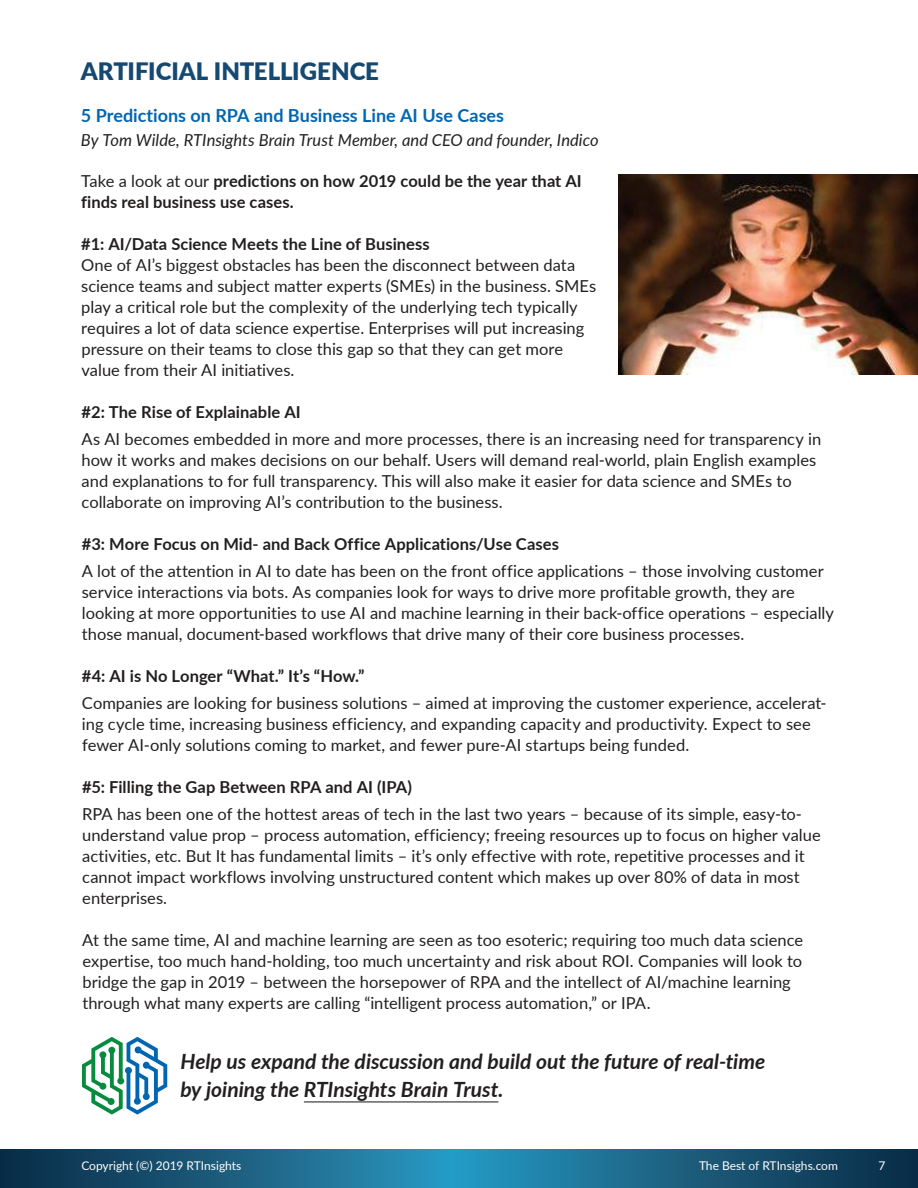
<style>
.page{position:relative;width:918px;height:1188px;background:#fff}
.page>*{position:absolute;margin:0;border:0;box-sizing:border-box;transform-origin:0 0}
.t1{font:900 24px "Lato";color:#164971}
.t2{font:italic 700 21px/28.5px "Lato";color:#221f1f}
.t3{font:700 18px "Lato";color:#0066b2}
.t4{font:16.5px/21px "Lato";color:#221f1f}
.t5{font:700 16.5px/21px "Lato";letter-spacing:.005em;color:#221f1f}
.t6{font:italic 16.5px "Lato";color:#221f1f}
.t7{font:12px "Lato";color:#fff}
.s1{font-weight:400}
</style>
<div class="page">
<img style="left:0;top:1150px;width:918px;height:38px">
<hr style="left:304px;top:1101px;width:194px;height:1px;background:#221f1f">
<img style="left:619px;top:174px;width:299px;height:200px">
<svg style="left:82px;top:1037px;width:85px;height:78px"></svg>
<h1 class="t1" style="left:81px;top:62px;width:300px">ARTIFICIAL INTELLIGENCE</h1>
<p class="t3" style="left:81px;top:108px;width:425px">5 Predictions on RPA and Business Line AI Use Cases</p>
<p class="t6" style="left:81px;top:133px;width:519px">By Tom Wilde, RTInsights Brain Trust Member, and CEO and founder, Indico</p>
<p class="t5" style="left:81px;top:171px;width:502px"><span class="s1">Take a look at our</span> predictions on how 2019 could be the year that AI finds real business use cases.</p>
<p class="t5" style="left:81px;top:234px;width:350px">#1: AI/Data Science Meets the Line of Business</p>
<p class="t4" style="left:81px;top:255px;width:517px">One of AI’s biggest obstacles has been the disconnect between data science teams and subject matter experts (SMEs) in the business. SMEs play a critical role but the complexity of the underlying tech typically requires a lot of data science expertise. Enterprises will put increasing pressure on their teams to close this gap so that they can get more value from their AI initiatives.</p>
<p class="t5" style="left:81px;top:402px;width:221px">#2: The Rise of Explainable AI</p>
<p class="t4" style="left:82px;top:429px;width:741px">As AI becomes embedded in more and more processes, there is an increasing need for transparency in how it works and makes decisions on our behalf. Users will demand real-world, plain English examples and explanations to for full transparency. This will also make it easier for data science and SMEs to collaborate on improving AI’s contribution to the business.</p>
<p class="t5" style="left:82px;top:534px;width:479px">#3: More Focus on Mid- and Back Office Applications/Use Cases</p>
<p class="t4" style="left:82px;top:561px;width:754px">A lot of the attention in AI to date has been on the front office applications – those involving customer service interactions via bots. As companies look for ways to drive more profitable growth, they are looking at more opportunities to use AI and machine learning in their back-office operations – especially those manual, document-based workflows that drive many of their core business processes.</p>
<p class="t5" style="left:82px;top:666px;width:284px">#4: AI is No Longer “What.” It’s “How.”</p>
<p class="t4" style="left:82px;top:693px;width:746px">Companies are looking for business solutions – aimed at improving the customer experience, accelerat&shy;ing cycle time, increasing business efficiency, and expanding capacity and productivity. Expect to see fewer AI-only solutions coming to market, and fewer pure-AI startups being funded.</p>
<p class="t5" style="left:82px;top:777px;width:332px">#5: Filling the Gap Between RPA and AI (IPA)</p>
<p class="t4" style="left:82px;top:804px;width:740px">RPA has been one of the hottest areas of tech in the last two years – because of its simple, easy-to&shy;understand value prop – process automation, efficiency; freeing resources up to focus on higher value activities, etc. But It has fundamental limits – it’s only effective with rote, repetitive processes and it cannot impact workflows involving unstructured content which makes up over 80% of data in most enterprises.</p>
<p class="t4" style="left:82px;top:930px;width:722px">At the same time, AI and machine learning are seen as too esoteric; requiring too much data science expertise, too much hand-holding, too much uncertainty and risk about ROI. Companies will look to bridge the gap in 2019 – between the horsepower of RPA and the intellect of AI/machine learning through what many experts are calling “intelligent process automation,” or IPA.</p>
<p class="t2" style="left:180px;top:1048px;width:586px">Help us expand the discussion and build out the future of real-time by joining the RTInsights Brain Trust.</p>
<p class="t7" style="left:81px;top:1161px;width:161px">Copyright (©) 2019 RTInsights</p>
<p class="t7" style="left:699px;top:1161px;width:140px">The Best of RTInsighs.com</p>
<p class="t7" style="left:879px;top:1161px;width:8px">7</p>
</div>
